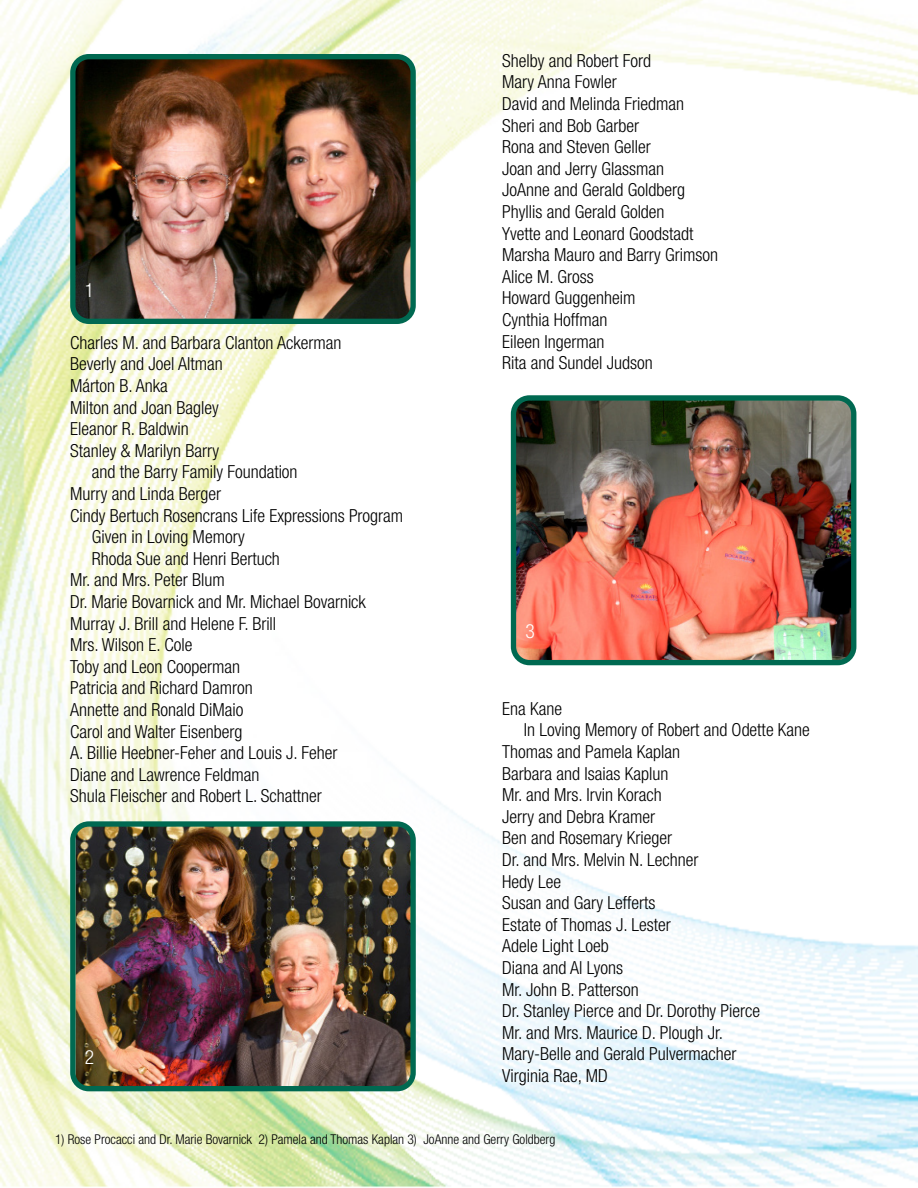
<style>
.page{position:relative;width:918px;height:1188px;background:#fff}
.page>*{position:absolute;margin:0;border:0;box-sizing:border-box;transform-origin:0 0}
.t1{font:300 condensed 19.5px "Helvetica Neue LT Std";color:#fff}
.t2{font:300 condensed 18px "Helvetica Neue LT Std";color:#000}
.t3{font:300 condensed 13.5px "Helvetica Neue LT Std";color:#000}
</style>
<div class="page">
<img style="left:0;top:0;width:918px;height:1187px">
<img style="left:73px;top:57px;width:340px;height:264px">
<div style="left:70px;top:54px;width:346px;height:270px;border:5px solid #006951;border-radius:16px"></div>
<img style="left:75px;top:824px;width:338px;height:265px">
<div style="left:70px;top:821px;width:346px;height:270px;border:5px solid #006951;border-radius:16px"></div>
<img style="left:514px;top:398px;width:340px;height:265px">
<div style="left:511px;top:395px;width:345px;height:270px;border:5px solid #006951;border-radius:16px"></div>
<p class="t1" style="left:85px;top:279px;width:11px">1</p>
<p class="t2" style="left:70px;top:332px;width:273px">Charles M. and Barbara Clanton Ackerman</p>
<p class="t2" style="left:70px;top:354px;width:154px">Beverly and Joel Altman</p>
<p class="t2" style="left:70px;top:375px;width:99px">Márton B. Anka</p>
<p class="t2" style="left:70px;top:397px;width:150px">Milton and Joan Bagley</p>
<p class="t2" style="left:70px;top:419px;width:120px">Eleanor R. Baldwin</p>
<p class="t2" style="left:70px;top:440px;width:150px">Stanley &amp; Marilyn Barry</p>
<p class="t2" style="left:92px;top:462px;width:207px">and the Barry Family Foundation</p>
<p class="t2" style="left:70px;top:483px;width:152px">Murry and Linda Berger</p>
<p class="t2" style="left:70px;top:505px;width:335px">Cindy Bertuch Rosencrans Life Expressions Program</p>
<p class="t2" style="left:92px;top:527px;width:154px">Given in Loving Memory</p>
<p class="t2" style="left:92px;top:548px;width:190px">Rhoda Sue and Henri Bertuch</p>
<p class="t2" style="left:70px;top:570px;width:156px">Mr. and Mrs. Peter Blum</p>
<p class="t2" style="left:70px;top:591px;width:297px">Dr. Marie Bovarnick and Mr. Michael Bovarnick</p>
<p class="t2" style="left:70px;top:613px;width:208px">Murray J. Brill and Helene F. Brill</p>
<p class="t2" style="left:70px;top:635px;width:124px">Mrs. Wilson E. Cole</p>
<p class="t2" style="left:70px;top:656px;width:171px">Toby and Leon Cooperman</p>
<p class="t2" style="left:70px;top:678px;width:184px">Patricia and Richard Damron</p>
<p class="t2" style="left:70px;top:699px;width:175px">Annette and Ronald DiMaio</p>
<p class="t2" style="left:70px;top:721px;width:174px">Carol and Walter Eisenberg</p>
<p class="t2" style="left:70px;top:743px;width:269px">A. Billie Heebner-Feher and Louis J. Feher</p>
<p class="t2" style="left:70px;top:764px;width:191px">Diane and Lawrence Feldman</p>
<p class="t2" style="left:70px;top:786px;width:253px">Shula Fleischer and Robert L. Schattner</p>
<p class="t1" style="left:85px;top:1046px;width:11px">2</p>
<p class="t2" style="left:502px;top:50px;width:150px">Shelby and Robert Ford</p>
<p class="t2" style="left:502px;top:72px;width:116px">Mary Anna Fowler</p>
<p class="t2" style="left:502px;top:93px;width:183px">David and Melinda Friedman</p>
<p class="t2" style="left:502px;top:115px;width:138px">Sheri and Bob Garber</p>
<p class="t2" style="left:502px;top:137px;width:150px">Rona and Steven Geller</p>
<p class="t2" style="left:502px;top:158px;width:163px">Joan and Jerry Glassman</p>
<p class="t2" style="left:502px;top:180px;width:184px">JoAnne and Gerald Goldberg</p>
<p class="t2" style="left:502px;top:201px;width:164px">Phyllis and Gerald Golden</p>
<p class="t2" style="left:502px;top:223px;width:193px">Yvette and Leonard Goodstadt</p>
<p class="t2" style="left:502px;top:245px;width:217px">Marsha Mauro and Barry Grimson</p>
<p class="t2" style="left:502px;top:266px;width:93px">Alice M. Gross</p>
<p class="t2" style="left:502px;top:288px;width:135px">Howard Guggenheim</p>
<p class="t2" style="left:502px;top:309px;width:107px">Cynthia Hoffman</p>
<p class="t2" style="left:502px;top:331px;width:104px">Eileen Ingerman</p>
<p class="t2" style="left:502px;top:353px;width:152px">Rita and Sundel Judson</p>
<p class="t1" style="left:526px;top:620px;width:11px">3</p>
<p class="t2" style="left:502px;top:698px;width:61px">Ena Kane</p>
<p class="t2" style="left:524px;top:720px;width:288px">In Loving Memory of Robert and Odette Kane</p>
<p class="t2" style="left:502px;top:741px;width:179px">Thomas and Pamela Kaplan</p>
<p class="t2" style="left:502px;top:763px;width:168px">Barbara and Isaias Kaplun</p>
<p class="t2" style="left:502px;top:785px;width:161px">Mr. and Mrs. Irvin Korach</p>
<p class="t2" style="left:502px;top:806px;width:154px">Jerry and Debra Kramer</p>
<p class="t2" style="left:502px;top:828px;width:171px">Ben and Rosemary Krieger</p>
<p class="t2" style="left:502px;top:849px;width:198px">Dr. and Mrs. Melvin N. Lechner</p>
<p class="t2" style="left:502px;top:871px;width:60px">Hedy Lee</p>
<p class="t2" style="left:502px;top:893px;width:155px">Susan and Gary Lefferts</p>
<p class="t2" style="left:502px;top:914px;width:170px">Estate of Thomas J. Lester</p>
<p class="t2" style="left:502px;top:936px;width:108px">Adele Light Loeb</p>
<p class="t2" style="left:502px;top:957px;width:122px">Diana and Al Lyons</p>
<p class="t2" style="left:502px;top:979px;width:138px">Mr. John B. Patterson</p>
<p class="t2" style="left:502px;top:1001px;width:260px">Dr. Stanley Pierce and Dr. Dorothy Pierce</p>
<p class="t2" style="left:502px;top:1022px;width:222px">Mr. and Mrs. Maurice D. Plough Jr.</p>
<p class="t2" style="left:502px;top:1044px;width:236px">Mary-Belle and Gerald Pulvermacher</p>
<p class="t2" style="left:502px;top:1065px;width:107px">Virginia Rae, MD</p>
<p class="t3" style="left:55px;top:1131px;width:502px">1) Rose Procacci and Dr. Marie Bovarnick 2) Pamela and Thomas Kaplan 3) JoAnne and Gerry Goldberg</p>
</div>
